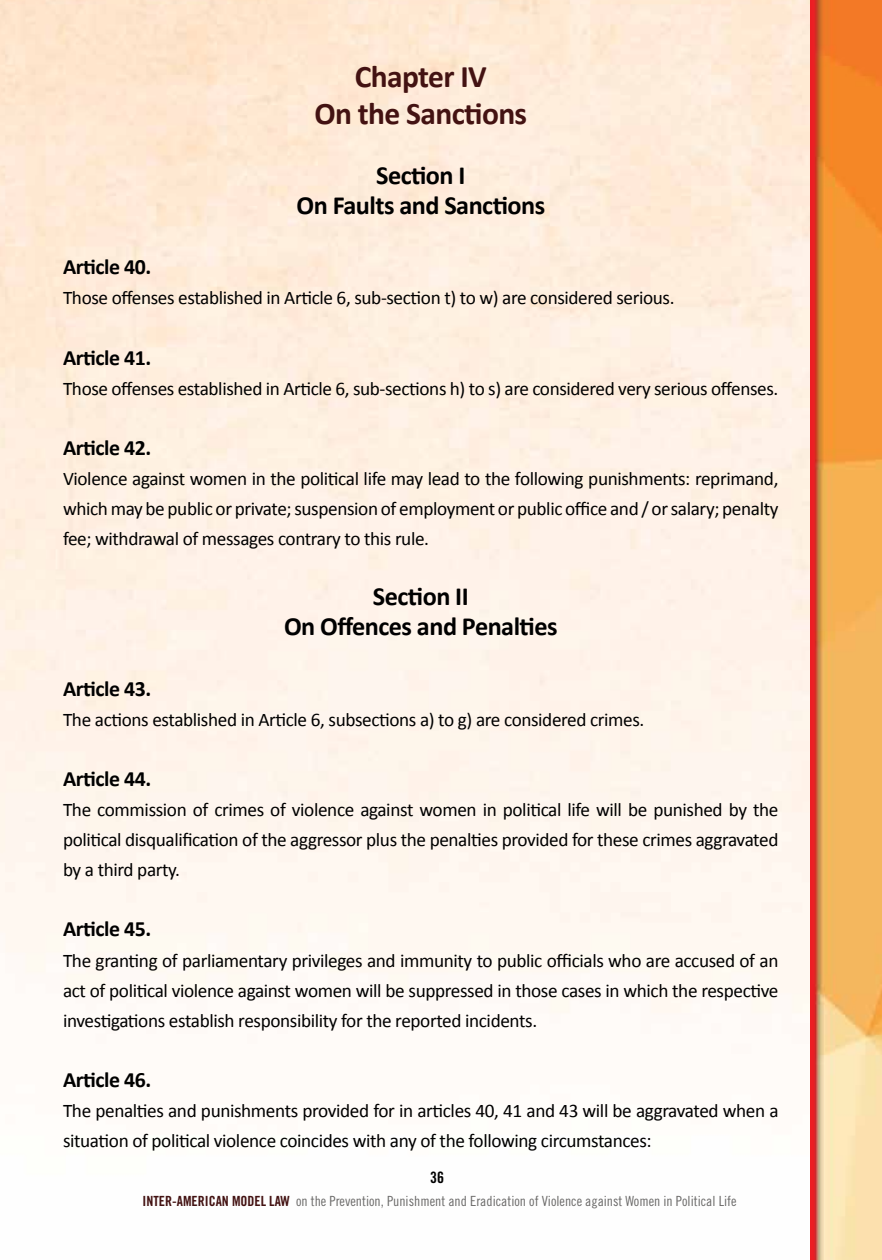
<style>
.page{position:relative;width:882px;height:1260px;background:#fff}
.page>*{position:absolute;margin:0;border:0;box-sizing:border-box;transform-origin:0 0}
.t1{font:700 31.5px/37.1px "Calibri";letter-spacing:-.02em;color:#431212;text-align:center}
.t2{font:700 26.25px/30.1px "Calibri";letter-spacing:-.02em;color:#000;text-align:center}
.t3{font:700 21.88px "Calibri";letter-spacing:-.02em;color:#000}
.t4{font:19.25px/30.1px "Calibri";letter-spacing:-.02em;color:#000;text-align:justify}
.t5{font:15.75px "Trade Gothic LT Std Bd Cn 20";color:#000}
.t6{font:14px "Trade Gothic LT Std Cn 18";color:#6a6968}
.s1{font-family:"Trade Gothic LT Std Bd Cn 20";color:#431212}
</style>
<div class="page">
<img style="left:810px;top:0;width:72px;height:1260px">
<h1 class="t1" style="left:315px;top:58px;width:214px">Chapter IV<br>On the Sanctions</h1>
<h2 class="t2" style="left:297px;top:160px;width:250px">Section I<br>On Faults and Sanctions</h2>
<p class="t3" style="left:63px;top:253px;width:90px">Article 40.</p>
<p class="t4" style="left:63px;top:283px;width:613px">Those offenses established in Article 6, sub-section t) to w) are considered serious.</p>
<p class="t3" style="left:63px;top:343px;width:90px">Article 41.</p>
<p class="t4" style="left:63px;top:373px;width:717px">Those offenses established in Article 6, sub-sections h) to s) are considered very serious offenses.</p>
<p class="t3" style="left:63px;top:434px;width:90px">Article 42.</p>
<p class="t4" style="left:63px;top:464px;width:717px">Violence against women in the political life may lead to the following punishments: reprimand, which may be public or private; suspension of employment or public office and / or salary; penalty fee; withdrawal of messages contrary to this rule.</p>
<h2 class="t2" style="left:284px;top:582px;width:275px">Section II<br>On Offences and Penalties</h2>
<p class="t3" style="left:63px;top:674px;width:90px">Article 43.</p>
<p class="t4" style="left:63px;top:704px;width:583px">The actions established in Article 6, subsections a) to g) are considered crimes.</p>
<p class="t3" style="left:63px;top:765px;width:90px">Article 44.</p>
<p class="t4" style="left:63px;top:795px;width:717px">The commission of crimes of violence against women in political life will be punished by the political disqualification of the aggressor plus the penalties provided for these crimes aggravated by a third party.</p>
<p class="t3" style="left:63px;top:915px;width:90px">Article 45.</p>
<p class="t4" style="left:63px;top:945px;width:717px">The granting of parliamentary privileges and immunity to public officials who are accused of an act of political violence against women will be suppressed in those cases in which the respective investigations establish responsibility for the reported incidents.</p>
<p class="t3" style="left:63px;top:1066px;width:90px">Article 46.</p>
<p class="t4" style="left:63px;top:1096px;width:717px">The penalties and punishments provided for in articles 40, 41 and 43 will be aggravated when a situation of political violence coincides with any of the following circumstances:</p>
<p class="t5" style="left:430px;top:1168px;width:15px">36</p>
<p class="t6" style="left:143px;top:1193px;width:595px"><span class="s1">INTER-AMERICAN MODEL LAW</span> on the Prevention, Punishment and Eradication of Violence against Women in Political Life</p>
</div>
